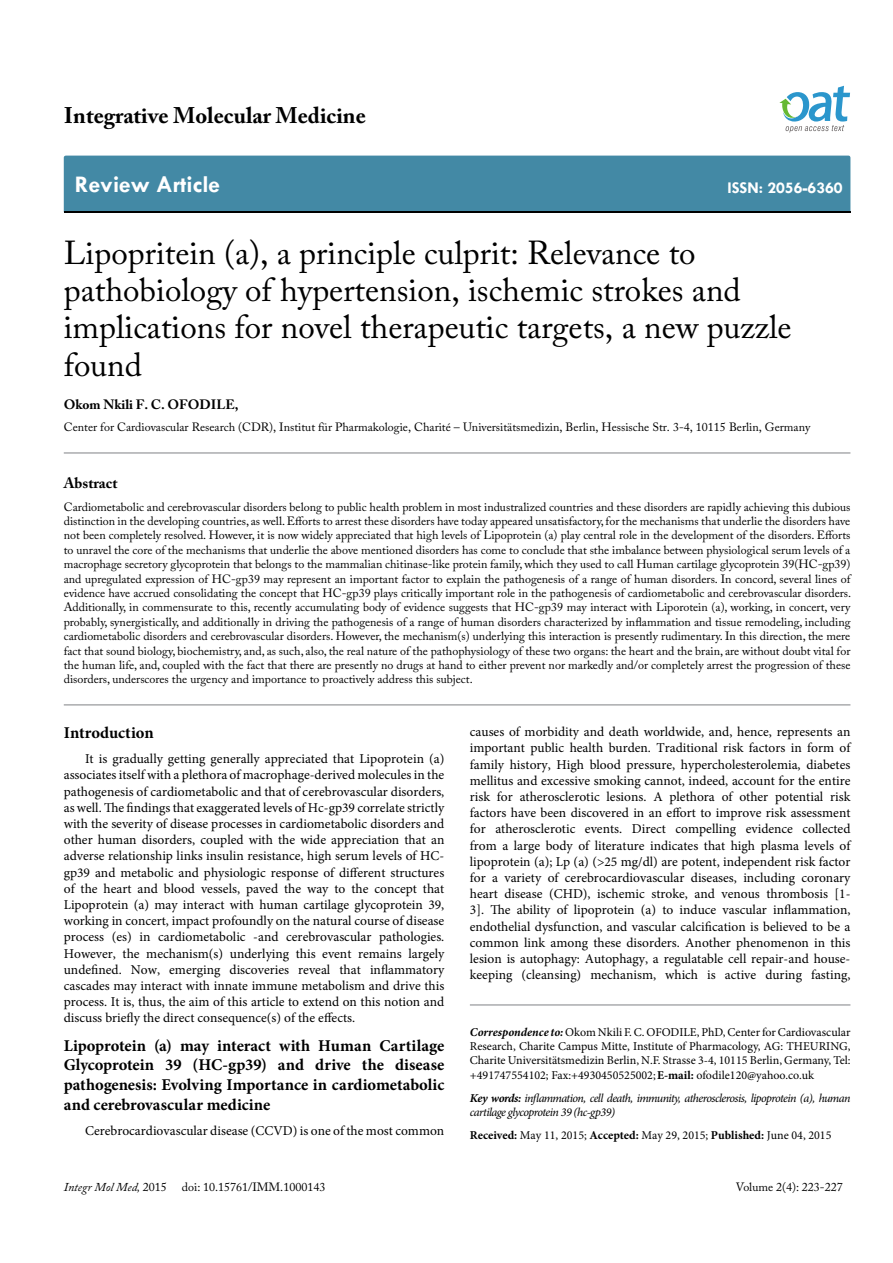
<style>
.page{position:relative;width:893px;height:1263px;background:#fff}
.page>*{position:absolute;margin:0;border:0;box-sizing:border-box;transform-origin:0 0}
.t1{font:33px/37.5px "Adobe Caslon Pro";color:#000}
.t2{font:700 24px "Tw Cen";color:#fff}
.t3{font:700 22.5px "Adobe Caslon Pro";color:#000}
.t4{font:700 16.5px/19.8px "Minion Pro";color:#000;text-align:justify}
.t5{font:700 16.5px "Tw Cen";color:#fff}
.t6{font:700 15px "Adobe Caslon Pro";color:#000}
.t7{font:13.5px/16.2px "Minion Pro";color:#000;text-align:justify}
.t8{font:700 13.5px "Adobe Caslon Pro";color:#000}
.t9{font:12px/14.4px "Adobe Caslon Pro";color:#000;text-align:justify}
.t10{font:12px/14.4px "Minion Pro";color:#000;text-align:justify}
.t11{font:italic 12px/14.4px "Minion Pro";letter-spacing:-.05em;color:#000}
.t12{font:italic 12px "Adobe Caslon Pro";color:#000}
.s1{font-weight:700;font-style:italic}
.s2{font-weight:700}
.s3{font-style:normal}
</style>
<div class="page">
<div style="left:64px;top:156px;width:786px;height:56px;background:#4389a5"></div>
<svg style="left:779px;top:86px;width:71px;height:47px"></svg>
<hr style="left:64px;top:453px;width:786px;height:1px;background:#808285">
<hr style="left:64px;top:705px;width:786px;height:1px;background:#808285">
<hr style="left:470px;top:1005px;width:380px;height:1px;background:#808285">
<h3 class="t3" style="left:64px;top:102px;width:303px">Integrative Molecular Medicine</h3>
<h2 class="t2" style="left:75px;top:170px;width:147px">Review Article</h2>
<p class="t5" style="left:727px;top:178px;width:117px">ISSN: 2056-6360</p>
<h1 class="t1" style="left:64px;top:233px;width:729px">Lipopritein (a), a principle culprit: Relevance to pathobiology of hypertension, ischemic strokes and implications for novel therapeutic targets, a new puzzle found</h1>
<p class="t8" style="left:64px;top:397px;width:176px">Okom Nkili F. C. OFODILE,</p>
<p class="t9" style="left:64px;top:420px;width:748px">Center for Cardiovascular Research (CDR), Institut für Pharmakologie, Charité – Universitätsmedizin, Berlin, Hessische Str. 3-4, 10115 Berlin, Germany</p>
<p class="t6" style="left:64px;top:474px;width:55px">Abstract</p>
<p class="t9" style="left:64px;top:499px;width:789px">Cardiometabolic and cerebrovascular disorders belong to public health problem in most industralized countries and these disorders are rapidly achieving this dubious distinction in the developing countries, as well. Efforts to arrest these disorders have today appeared unsatisfactory, for the mechanisms that underlie the disorders have not been completely resolved. However, it is now widely appreciated that high levels of Lipoprotein (a) play central role in the development of the disorders. Efforts to unravel the core of the mechanisms that underlie the above mentioned disorders has come to conclude that sthe imbalance between physiological serum levels of a macrophage secretory glycoprotein that belongs to the mammalian chitinase-like protein family, which they used to call Human cartilage glycoprotein 39(HC-gp39) and upregulated expression of HC-gp39 may represent an important factor to explain the pathogenesis of a range of human disorders. In concord, several lines of evidence have accrued consolidating the concept that HC-gp39 plays critically important role in the pathogenesis of cardiometabolic and cerebrovascular disorders.<br>Additionally, in commensurate to this, recently accumulating body of evidence suggests that HC-gp39 may interact with Liporotein (a), working, in concert, very probably, synergistically, and additionally in driving the pathogenesis of a range of human disorders characterized by inflammation and tissue remodeling, including cardiometabolic disorders and cerebrovascular disorders. However, the mechanism(s) underlying this interaction is presently rudimentary. In this direction, the mere fact that sound biology, biochemistry, and, as such, also, the real nature of the pathophysiology of these two organs: the heart and the brain, are without doubt vital for the human life, and, coupled with the fact that there are presently no drugs at hand to either prevent nor markedly and/or completely arrest the progression of these disorders, underscores the urgency and importance to proactively address this subject.</p>
<p class="t4" style="left:64px;top:723px;width:91px">Introduction</p>
<p class="t7" style="left:64px;top:751px;width:382px;text-indent:21px">It is gradually getting generally appreciated that Lipoprotein (a) associates itself with a plethora of macrophage-derived molecules in the pathogenesis of cardiometabolic and that of cerebrovascular disorders, as well. The findings that exaggerated levels of Hc-gp39 correlate strictly with the severity of disease processes in cardiometabolic disorders and other human disorders, coupled with the wide appreciation that an adverse relationship links insulin resistance, high serum levels of HC&shy;gp39 and metabolic and physiologic response of different structures of the heart and blood vessels, paved the way to the concept that Lipoprotein (a) may interact with human cartilage glycoprotein 39, working in concert, impact profoundly on the natural course of disease process (es) in cardiometabolic -and cerebrovascular pathologies.<br>However, the mechanism(s) underlying this event remains largely undefined. Now, emerging discoveries reveal that inflammatory cascades may interact with innate immune metabolism and drive this process. It is, thus, the aim of this article to extend on this notion and discuss briefly the direct consequence(s) of the effects.</p>
<p class="t4" style="left:64px;top:1035px;width:382px">Lipoprotein (a) may interact with Human Cartilage Glycoprotein 39 (HC-gp39) and drive the disease pathogenesis: Evolving Importance in cardiometabolic and cerebrovascular medicine</p>
<p class="t7" style="left:85px;top:1122px;width:361px">Cerebrocardiovascular disease (CCVD) is one of the most common</p>
<p class="t7" style="left:470px;top:724px;width:382px">causes of morbidity and death worldwide, and, hence, represents an important public health burden. Traditional risk factors in form of family history, High blood pressure, hypercholesterolemia, diabetes mellitus and excessive smoking cannot, indeed, account for the entire risk for atherosclerotic lesions. A plethora of other potential risk factors have been discovered in an effort to improve risk assessment for atherosclerotic events. Direct compelling evidence collected from a large body of literature indicates that high plasma levels of lipoprotein (a); Lp (a) (&gt;25 mg/dl) are potent, independent risk factor for a variety of cerebrocardiovascular diseases, including coronary heart disease (CHD), ischemic stroke, and venous thrombosis [1- 3]. The ability of lipoprotein (a) to induce vascular inflammation, endothelial dysfunction, and vascular calcification is believed to be a common link among these disorders. Another phenomenon in this lesion is autophagy: Autophagy, a regulatable cell repair-and house&shy;keeping (cleansing) mechanism, which is active during fasting,</p>
<p class="t10" style="left:470px;top:1025px;width:382px"><span class="s1">Correspondence to:</span> Okom Nkili F. C. OFODILE, PhD, Center for Cardiovascular Research, Charite Campus Mitte, Institute of Pharmacology, AG: THEURING, Charite Universitätsmedizin Berlin, N.F. Strasse 3-4, 10115 Berlin, Germany, Tel: +491747554102; Fax:+4930450525002; <span class="s2">E-mail:</span> ofodile120@yahoo.co.uk</p>
<p class="t11" style="left:470px;top:1091px;width:382px"><span class="s2">Key words:</span> inflammation, cell death, immunity, atherosclerosis, lipoprotein (a), human cartilage glycoprotein 39 (hc-gp39)</p>
<p class="t10" style="left:470px;top:1128px;width:363px"><span class="s2">Received:</span> May 11, 2015; <span class="s2">Accepted:</span> May 29, 2015; <span class="s2">Published:</span> June 04, 2015</p>
<p class="t12" style="left:64px;top:1180px;width:104px">Integr Mol Med, <span class="s3">2015</span></p>
<p class="t9" style="left:182px;top:1180px;width:145px">doi: 10.15761/IMM.1000143</p>
<p class="t9" style="left:736px;top:1180px;width:108px">Volume 2(4): 223-227</p>
</div>
